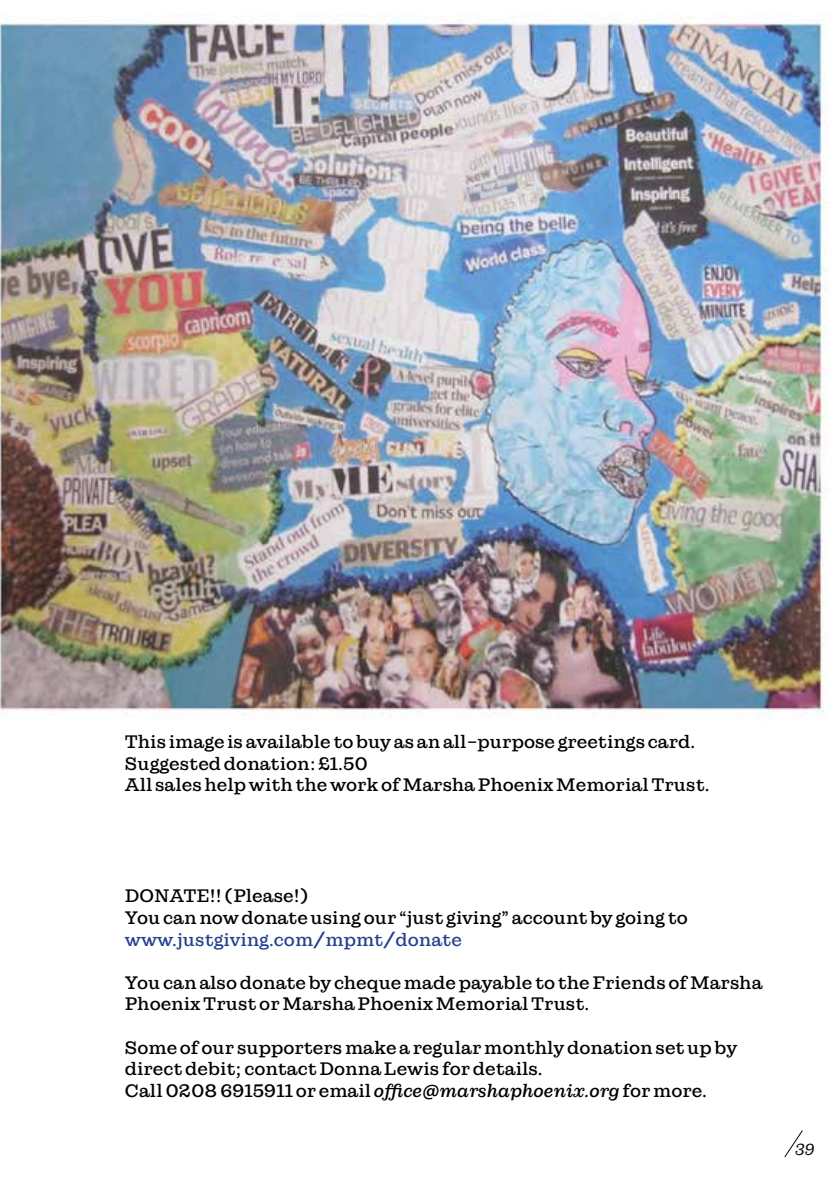
<style>
.page{position:relative;width:840px;height:1191px;background:#fff}
.page>*{position:absolute;margin:0;border:0;box-sizing:border-box;transform-origin:0 0}
.t1{font:18px/21.6px "Lagom";color:#000}
.t2{font:18px "Lagom";color:#25408f}
.t3{font:italic 300 16px "Lagom";color:#000}
.s1{font-style:italic}
</style>
<div class="page">
<svg style="left:784px;top:1130px;width:19px;height:28px"></svg>
<img style="left:0;top:14px;width:828px;height:703px">
<p class="t1" style="left:125px;top:731px;width:586px">This image is available to buy as an all-purpose greetings card.<br>Suggested donation: £1.50<br>All sales help with the work of Marsha Phoenix Memorial Trust.</p>
<p class="t1" style="left:125px;top:885px;width:564px">DONATE!! (Please!)<br>You can now donate using our “just giving” account by going to</p>
<p class="t2" style="left:125px;top:928px;width:338px">www.justgiving.com/mpmt/donate</p>
<p class="t1" style="left:125px;top:971px;width:638px">You can also donate by cheque made payable to the Friends of Marsha<br>Phoenix Trust or Marsha Phoenix Memorial Trust.</p>
<p class="t1" style="left:125px;top:1036px;width:613px">Some of our supporters make a regular monthly donation set up by direct debit; contact Donna Lewis for details.<br>Call 0208 6915911 or email <span class="s1">office@marshaphoenix.org</span> for more.</p>
<p class="t3" style="left:794px;top:1140px;width:21px">39</p>
</div>
